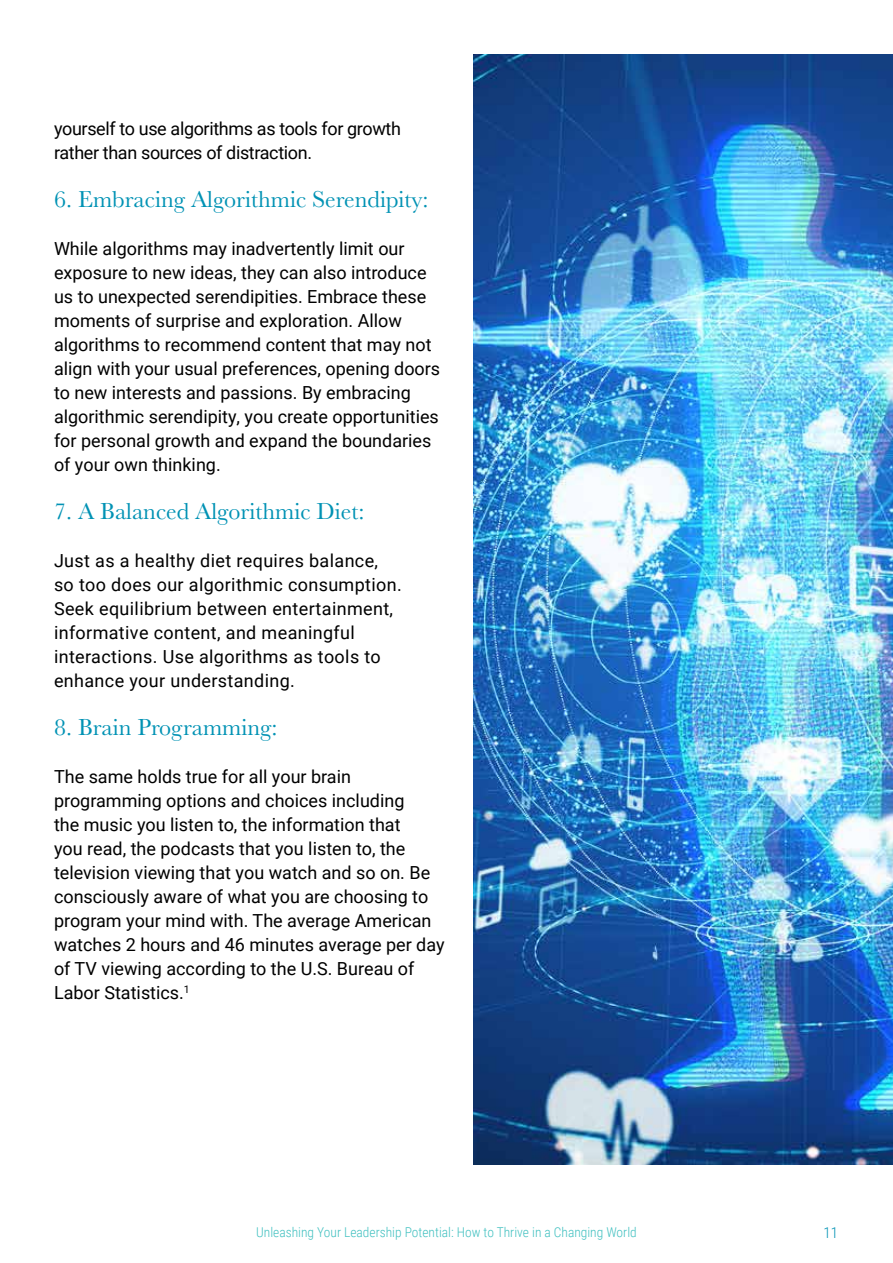
<style>
.page{position:relative;width:893px;height:1263px;background:#fff}
.page>*{position:absolute;margin:0;border:0;box-sizing:border-box;transform-origin:0 0}
.t1{font:24px "Baskerville";color:#0092b4}
.t2{font:18px/24px "Roboto";color:#000}
.t3{font:18px/24px "Roboto";letter-spacing:.02em;color:#000}
.t4{font:18px/24px "Roboto";letter-spacing:-.02em;color:#000}
.t5{font:300 15px "Roboto Condensed";color:#0092b4}
.t6{font:300 13.5px "Roboto Condensed";color:#40c0c0}
</style>
<div class="page">
<img style="left:473px;top:55px;width:420px;height:1109px">
<p class="t4" style="left:54px;top:115px;width:348px">yourself to use algorithms as tools for growth rather than sources of distraction.</p>
<h1 class="t1" style="left:54px;top:183px;width:376px">6. Embracing Algorithmic Serendipity:</h1>
<p class="t2" style="left:54px;top:235px;width:388px">While algorithms may inadvertently limit our exposure to new ideas, they can also introduce us to unexpected serendipities. Embrace these moments of surprise and exploration. Allow algorithms to recommend content that may not align with your usual preferences, opening doors to new interests and passions. By embracing algorithmic serendipity, you create opportunities for personal growth and expand the boundaries of your own thinking.</p>
<h1 class="t1" style="left:54px;top:495px;width:312px">7. A Balanced Algorithmic Diet:</h1>
<p class="t3" style="left:54px;top:547px;width:349px">Just as a healthy diet requires balance, so too does our algorithmic consumption.<br>Seek equilibrium between entertainment, informative content, and meaningful interactions. Use algorithms as tools to enhance your understanding.</p>
<h1 class="t1" style="left:54px;top:711px;width:225px">8. Brain Programming:</h1>
<p class="t2" style="left:54px;top:763px;width:392px">The same holds true for all your brain programming options and choices including<br>the music you listen to, the information that<br>you read, the podcasts that you listen to, the television viewing that you watch and so on. Be consciously aware of what you are choosing to program your mind with. The average American watches 2 hours and 46 minutes average per day of TV viewing according to the U.S. Bureau of Labor Statistics.<sup>1</sup></p>
<p class="t6" style="left:256px;top:1223px;width:382px">Unleashing Your Leadership Potential: How to Thrive in a Changing World</p>
<p class="t5" style="left:823px;top:1222px;width:16px">11</p>
</div>
